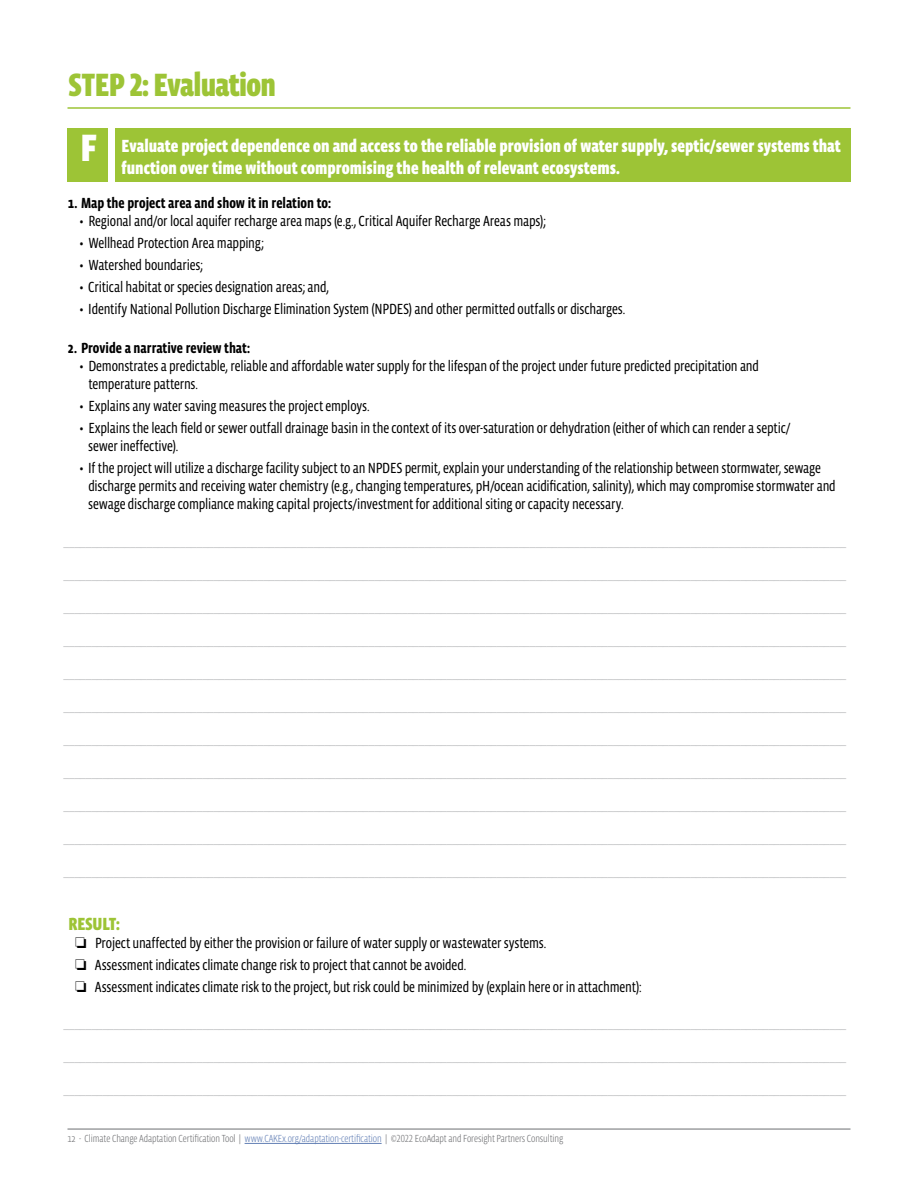
<style>
.page{position:relative;width:918px;height:1188px;background:#fff}
.page>*{position:absolute;margin:0;border:0;box-sizing:border-box;transform-origin:0 0}
.t1{font:900 33px "Vista Sans Nar OTCE";letter-spacing:-.02em;color:#9dc436}
.t2{font:900 18px/21.6px "Vista Sans Nar OTCE";color:#fff}
.t3{font:900 18px "Vista Sans Nar OTCE";letter-spacing:-.01em;color:#9dc436}
.t4{font:15px "Vista Sans Nar OTCE";color:#c7c8ca}
.t5{font:15px/18px "Vista Sans Nar OTCE";letter-spacing:-.015em;color:#000}
.t6{font:700 15px "Vista Sans Nar OTCE";color:#000}
.t7{font:300 10.5px "Vista Sans Nar OTCE";letter-spacing:-.01em;color:#6d6e71}
.s1{font-size:39px}
.s2{color:#627fb5}
</style>
<div class="page">
<hr style="left:68px;top:1129px;width:782px;height:1px;background:#6d6e71">
<hr style="left:245px;top:1143px;width:137px;height:1px;background:#627fb5">
<hr style="left:68px;top:107px;width:782px;height:2px;background:#9dc436">
<div style="left:68px;top:128px;width:40px;height:54px;background:#9dc436"></div>
<div style="left:115px;top:128px;width:735px;height:54px;background:#9dc436"></div>
<h1 class="t1" style="left:68px;top:66px;width:209px">STEP 2: Evaluation</h1>
<p class="t2" style="left:122px;top:135px;width:721px;text-indent:-41px"><span class="s1">F</span> Evaluate project dependence on and access to the reliable provision of water supply, septic/sewer systems that function over time without compromising the health of relevant ecosystems.</p>
<p class="t6" style="left:68px;top:195px;width:265px">1. Map the project area and show it in relation to:</p>
<p class="t5" style="left:80px;top:212px;width:468px">• Regional and/or local aquifer recharge area maps (e.g., Critical Aquifer Recharge Areas maps);</p>
<p class="t5" style="left:80px;top:234px;width:186px">• Wellhead Protection Area mapping;</p>
<p class="t5" style="left:80px;top:256px;width:125px">• Watershed boundaries;</p>
<p class="t5" style="left:80px;top:278px;width:251px">• Critical habitat or species designation areas; and,</p>
<p class="t5" style="left:80px;top:299px;width:547px">• Identify National Pollution Discharge Elimination System (NPDES) and other permitted outfalls or discharges.</p>
<p class="t6" style="left:68px;top:340px;width:184px">2. Provide a narrative review that:</p>
<p class="t5" style="left:88px;top:357px;width:672px;text-indent:-9px">• Demonstrates a predictable, reliable and affordable water supply for the lifespan of the project under future predicted precipitation and temperature patterns.</p>
<p class="t5" style="left:80px;top:397px;width:292px">• Explains any water saving measures the project employs.</p>
<p class="t5" style="left:88px;top:419px;width:704px;text-indent:-9px">• Explains the leach field or sewer outfall drainage basin in the context of its over-saturation or dehydration (either of which can render a septic/ sewer ineffective).</p>
<p class="t5" style="left:88px;top:459px;width:749px;text-indent:-9px">• If the project will utilize a discharge facility subject to an NPDES permit, explain your understanding of the relationship between stormwater, sewage discharge permits and receiving water chemistry (e.g., changing temperatures, pH/ocean acidification, salinity), which may compromise stormwater and sewage discharge compliance making capital projects/investment for additional siting or capacity necessary.</p>
<p class="t4" style="left:64px;top:532px;width:784px">_____________________________________________________________________________________________________________________________________________</p>
<p class="t4" style="left:64px;top:565px;width:784px">_____________________________________________________________________________________________________________________________________________</p>
<p class="t4" style="left:64px;top:598px;width:784px">_____________________________________________________________________________________________________________________________________________</p>
<p class="t4" style="left:64px;top:631px;width:784px">_____________________________________________________________________________________________________________________________________________</p>
<p class="t4" style="left:64px;top:664px;width:784px">_____________________________________________________________________________________________________________________________________________</p>
<p class="t4" style="left:64px;top:697px;width:784px">_____________________________________________________________________________________________________________________________________________</p>
<p class="t4" style="left:64px;top:730px;width:784px">_____________________________________________________________________________________________________________________________________________</p>
<p class="t4" style="left:64px;top:763px;width:784px">_____________________________________________________________________________________________________________________________________________</p>
<p class="t4" style="left:64px;top:796px;width:784px">_____________________________________________________________________________________________________________________________________________</p>
<p class="t4" style="left:64px;top:829px;width:784px">_____________________________________________________________________________________________________________________________________________</p>
<p class="t4" style="left:64px;top:862px;width:784px">_____________________________________________________________________________________________________________________________________________</p>
<p class="t3" style="left:68px;top:914px;width:53px">RESULT:</p>
<p class="t5" style="left:75px;top:932px;width:568px;line-height:21.8px">❏ Project unaffected by either the provision or failure of water supply or wastewater systems.<br>❏ Assessment indicates climate change risk to project that cannot be avoided.<br>❏ Assessment indicates climate risk to the project, but risk could be minimized by (explain here or in attachment):</p>
<p class="t4" style="left:64px;top:1015px;width:784px">_____________________________________________________________________________________________________________________________________________</p>
<p class="t4" style="left:64px;top:1048px;width:784px">_____________________________________________________________________________________________________________________________________________</p>
<p class="t4" style="left:64px;top:1081px;width:784px">_____________________________________________________________________________________________________________________________________________</p>
<p class="t7" style="left:68px;top:1132px;width:497px">12 - Climate Change Adaptation Certification Tool | <span class="s2">www.CAKEx.org/adaptation-certification</span> | ©2022 EcoAdapt and Foresight Partners Consulting</p>
</div>
